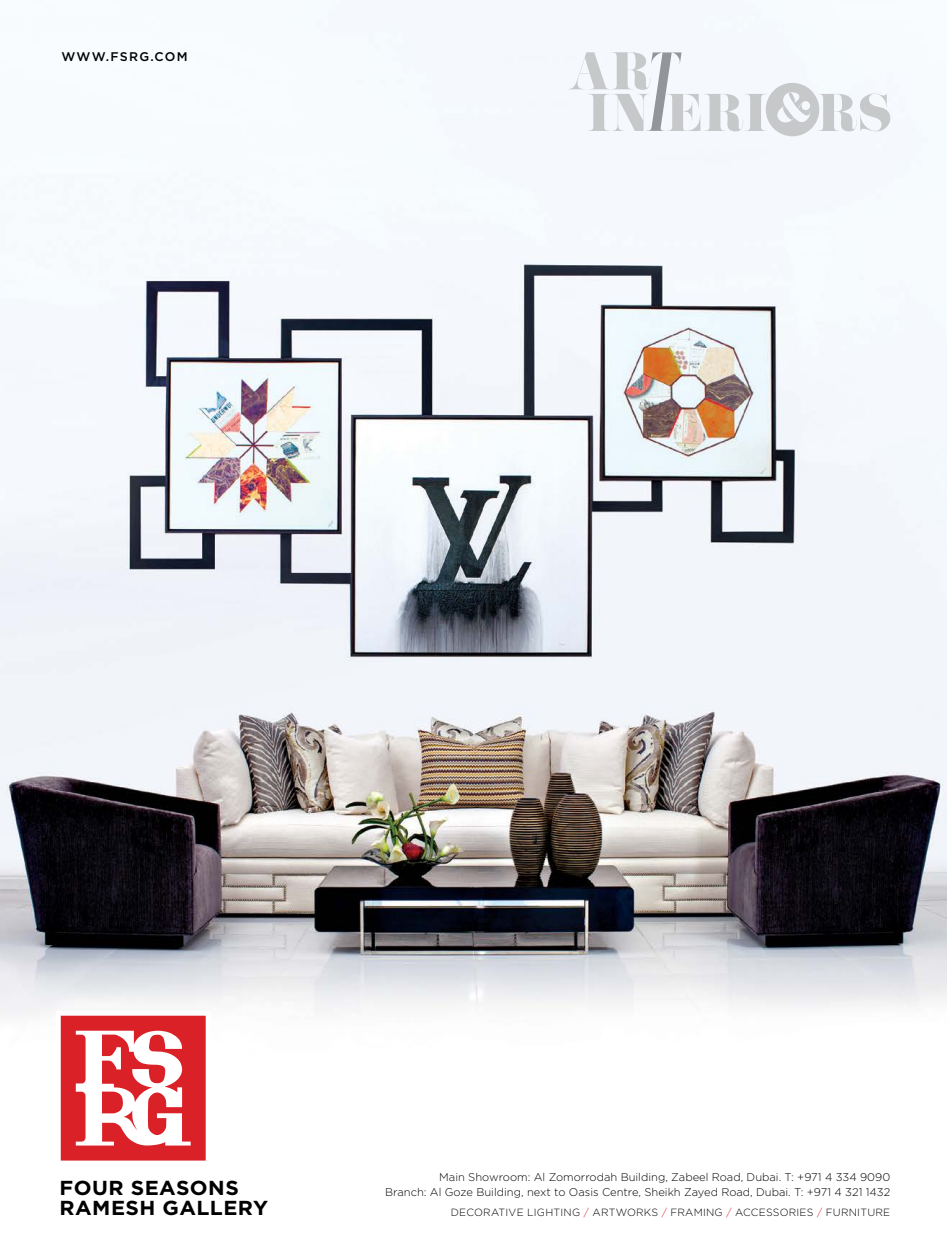
<style>
.page{position:relative;width:947px;height:1238px;background:#fff}
.page>*{position:absolute;margin:0;border:0;box-sizing:border-box;transform-origin:0 0}
.t1{font:700 20.25px/20.2px "Gotham";letter-spacing:.02em;color:#000;scale:1.04 1}
.t2{font:500 12.6px "Gotham";letter-spacing:.1em;color:#000}
.t3{font:300 11.1px/15.3px "Gotham";color:#000;text-align:right}
.t4{font:300 10.5px "Gotham";letter-spacing:.02em;color:#000}
.s1{color:#d62027}
</style>
<div class="page">
<img style="left:0;top:9px;width:946px;height:1006px">
<svg style="left:57px;top:1011px;width:153px;height:150px"></svg>
<div style="left:61px;top:1015px;width:144px;height:145px;background:#da2128"></div>
<svg style="left:76px;top:1030px;width:114px;height:115px"></svg>
<svg style="left:568px;top:52px;width:321px;height:84px"></svg>
<p class="t2" style="left:61px;top:50px;width:128px">WWW.FSRG.COM</p>
<p class="t1" style="left:60px;top:1176px;width:202px">FOUR SEASONS<br>RAMESH GALLERY</p>
<p class="t3" style="left:385px;top:1168px;width:506px">Main Showroom: Al Zomorrodah Building, Zabeel Road, Dubai. T: +971 4 334 9090<br>Branch: Al Goze Building, next to Oasis Centre, Sheikh Zayed Road, Dubai. T: +971 4 321 1432</p>
<p class="t4" style="left:450px;top:1206px;width:440px">DECORATIVE LIGHTING <span class="s1">/</span> ARTWORKS <span class="s1">/</span> FRAMING <span class="s1">/</span> ACCESSORIES <span class="s1">/</span> FURNITURE</p>
</div>
